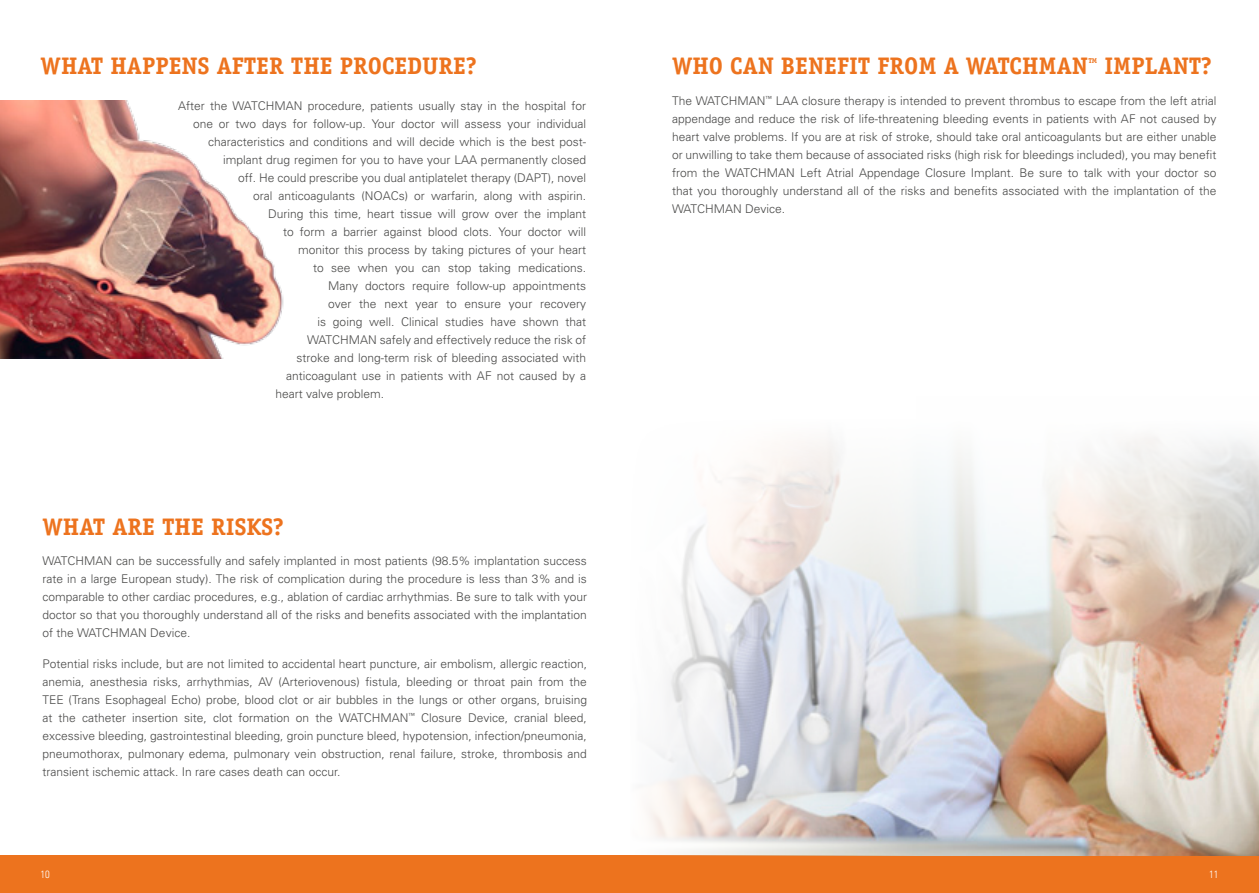
<style>
.page{position:relative;width:1259px;height:893px;background:#fff}
.page>*{position:absolute;margin:0;border:0;box-sizing:border-box;transform-origin:0 0}
.t1{font:700 24px "Officina Serif";color:#ed731e}
.t2{font:300 12px/18px "Univers";color:#494948;text-align:justify}
.t3{font:300 condensed 10.5px "Univers";color:#fff}
.t4{font:700 7.05px "Officina Serif";color:#ed731e}
</style>
<div class="page">
<div style="left:0;top:855px;width:1259px;height:38px;background:#ed731e"></div>
<img style="left:647px;top:437px;width:612px;height:418px">
<img style="left:0;top:101px;width:284px;height:257px">
<h1 class="t1" style="left:41px;top:51px;width:438px">WHAT HAPPENS AFTER THE PROCEDURE?</h1>
<p class="t2" style="left:178px;top:97px;width:410px">After the WATCHMAN procedure, patients usually stay in the hospital for</p>
<p class="t2" style="left:193px;top:115px;width:395px">one or two days for follow-up. Your doctor will assess your individual</p>
<p class="t2" style="left:208px;top:133px;width:379px">characteristics and conditions and will decide which is the best post-</p>
<p class="t2" style="left:223px;top:151px;width:365px">implant drug regimen for you to have your LAA permanently closed</p>
<p class="t2" style="left:238px;top:169px;width:349px">off. He could prescribe you dual antiplatelet therapy (DAPT), novel</p>
<p class="t2" style="left:253px;top:187px;width:335px">oral anticoagulants (NOACs) or warfarin, along with aspirin.</p>
<p class="t2" style="left:268px;top:205px;width:319px">During this time, heart tissue will grow over the implant</p>
<p class="t2" style="left:283px;top:223px;width:304px">to form a barrier against blood clots. Your doctor will</p>
<p class="t2" style="left:298px;top:241px;width:289px">monitor this process by taking pictures of your heart</p>
<p class="t2" style="left:313px;top:259px;width:274px">to see when you can stop taking medications.</p>
<p class="t2" style="left:328px;top:277px;width:259px">Many doctors require follow-up appointments</p>
<p class="t2" style="left:328px;top:295px;width:259px">over the next year to ensure your recovery</p>
<p class="t2" style="left:317px;top:313px;width:270px">is going well. Clinical studies have shown that</p>
<p class="t2" style="left:307px;top:331px;width:281px">WATCHMAN safely and effectively reduce the risk of</p>
<p class="t2" style="left:296px;top:349px;width:291px">stroke and long-term risk of bleeding associated with</p>
<p class="t2" style="left:286px;top:367px;width:301px">anticoagulant use in patients with AF not caused by a</p>
<p class="t2" style="left:275px;top:385px;width:110px">heart valve problem.</p>
<h1 class="t1" style="left:43px;top:512px;width:243px">WHAT ARE THE RISKS?</h1>
<p class="t2" style="left:43px;top:552px;width:546px">WATCHMAN can be successfully and safely implanted in most patients (98.5% implantation success rate in a large European study). The risk of complication during the procedure is less than 3% and is comparable to other cardiac procedures, e.g., ablation of cardiac arrhythmias. Be sure to talk with your doctor so that you thoroughly understand all of the risks and benefits associated with the implantation of the WATCHMAN Device.</p>
<p class="t2" style="left:43px;top:655px;width:546px">Potential risks include, but are not limited to accidental heart puncture, air embolism, allergic reaction, anemia, anesthesia risks, arrhythmias, AV (Arteriovenous) fistula, bleeding or throat pain from the TEE (Trans Esophageal Echo) probe, blood clot or air bubbles in the lungs or other organs, bruising at the catheter insertion site, clot formation on the WATCHMAN<sup>™</sup> Closure Device, cranial bleed, excessive bleeding, gastrointestinal bleeding, groin puncture bleed, hypotension, infection/pneumonia, pneumothorax, pulmonary edema, pulmonary vein obstruction, renal failure, stroke, thrombosis and transient ischemic attack. In rare cases death can occur.</p>
<h1 class="t1" style="left:672px;top:51px;width:417px">WHO CAN BENEFIT FROM A WATCHMAN</h1>
<p class="t4" style="left:1088px;top:56px;width:10px">TM</p>
<h1 class="t1" style="left:1104px;top:51px;width:109px">IMPLANT?</h1>
<p class="t2" style="left:672px;top:92px;width:546px">The WATCHMAN<sup>™</sup> LAA closure therapy is intended to prevent thrombus to escape from the left atrial appendage and reduce the risk of life-threatening bleeding events in patients with AF not caused by heart valve problems. If you are at risk of stroke, should take oral anticoagulants but are either unable or unwilling to take them because of associated risks (high risk for bleedings included), you may benefit from the WATCHMAN Left Atrial Appendage Closure Implant. Be sure to talk with your doctor so that you thoroughly understand all of the risks and benefits associated with the implantation of the WATCHMAN Device.</p>
<p class="t3" style="left:41px;top:868px;width:11px">10</p>
<p class="t3" style="left:1209px;top:868px;width:11px">11</p>
</div>
